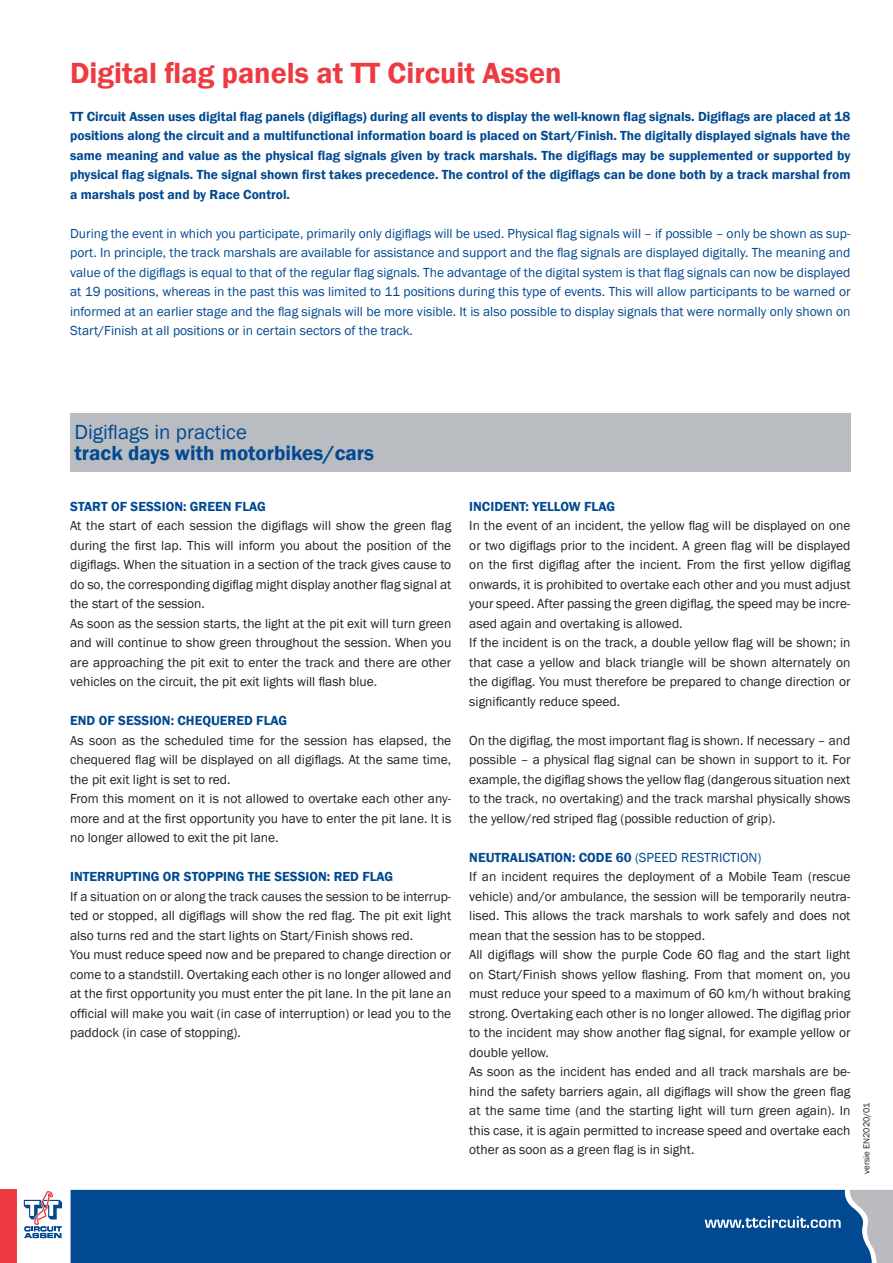
<style>
.page{position:relative;width:893px;height:1263px;background:#fff}
.page>*{position:absolute;margin:0;border:0;box-sizing:border-box;transform-origin:0 0}
.t1{font:600 30px "Franklin Gothic";color:#ee3a41}
.t2{font:600 21px "Franklin Gothic";color:#014990}
.t3{font:21px "Franklin Gothic";color:#014990}
.t4{font:13.5px/19.5px "Franklin Gothic";color:#231f20;text-align:justify}
.t5{font:13.5px/19.5px "Franklin Gothic";color:#014990;text-align:justify}
.t6{font:600 13.5px/19.5px "Franklin Gothic";color:#014990;text-align:justify}
.t7{font:9px "Franklin Gothic";color:#231f20}
.s1{font-weight:400}
</style>
<div class="page">
<svg style="left:24px;top:1191px;width:38px;height:47px"></svg>
<div style="left:0;top:1190px;width:16px;height:73px;background:#ee3a41"></div>
<div style="left:71px;top:1190px;width:777px;height:73px;background:#014990"></div>
<svg style="left:848px;top:1190px;width:45px;height:73px;background:#8da2b8"></svg>
<svg style="left:705px;top:1216px;width:136px;height:12px"></svg>
<div style="left:70px;top:413px;width:780px;height:59px;background:#b9bdc2"></div>
<p class="t1" style="left:70px;top:55px;width:493px">Digital flag panels at TT Circuit Assen</p>
<p class="t6" style="left:70px;top:106px;width:782px">TT Circuit Assen uses digital flag panels (digiflags) during all events to display the well-known flag signals. Digiflags are placed at 18 positions along the circuit and a multifunctional information board is placed on Start/Finish. The digitally displayed signals have the same meaning and value as the physical flag signals given by track marshals. The digiflags may be supplemented or supported by physical flag signals. The signal shown first takes precedence. The control of the digiflags can be done both by a track marshal from a marshals post and by Race Control.</p>
<p class="t5" style="left:70px;top:224px;width:782px">During the event in which you participate, primarily only digiflags will be used. Physical flag signals will – if possible – only be shown as sup&shy;port. In principle, the track marshals are available for assistance and support and the flag signals are displayed digitally. The meaning and value of the digiflags is equal to that of the regular flag signals. The advantage of the digital system is that flag signals can now be displayed at 19 positions, whereas in the past this was limited to 11 positions during this type of events. This will allow participants to be warned or informed at an earlier stage and the flag signals will be more visible. It is also possible to display signals that were normally only shown on Start/Finish at all positions or in certain sectors of the track.</p>
<p class="t3" style="left:74px;top:419px;width:174px">Digiflags in practice</p>
<p class="t2" style="left:74px;top:440px;width:301px">track days with motorbikes/cars</p>
<p class="t6" style="left:70px;top:496px;width:197px">START OF SESSION: GREEN FLAG</p>
<p class="t4" style="left:70px;top:516px;width:383px">At the start of each session the digiflags will show the green flag during the first lap. This will inform you about the position of the digiflags. When the situation in a section of the track gives cause to do so, the corresponding digiflag might display another flag signal at the start of the session.</p>
<p class="t4" style="left:70px;top:614px;width:383px">As soon as the session starts, the light at the pit exit will turn green and will continue to show green throughout the session. When you are approaching the pit exit to enter the track and there are other vehicles on the circuit, the pit exit lights will flash blue.</p>
<p class="t6" style="left:70px;top:711px;width:218px">END OF SESSION: CHEQUERED FLAG</p>
<p class="t4" style="left:70px;top:731px;width:383px">As soon as the scheduled time for the session has elapsed, the chequered flag will be displayed on all digiflags. At the same time, the pit exit light is set to red.</p>
<p class="t4" style="left:70px;top:789px;width:383px">From this moment on it is not allowed to overtake each other any&shy;more and at the first opportunity you have to enter the pit lane. It is no longer allowed to exit the pit lane.</p>
<p class="t6" style="left:70px;top:867px;width:325px">INTERRUPTING OR STOPPING THE SESSION: RED FLAG</p>
<p class="t4" style="left:70px;top:887px;width:383px">If a situation on or along the track causes the session to be interrup&shy;ted or stopped, all digiflags will show the red flag. The pit exit light also turns red and the start lights on Start/Finish shows red.</p>
<p class="t4" style="left:70px;top:945px;width:383px">You must reduce speed now and be prepared to change direction or come to a standstill. Overtaking each other is no longer allowed and at the first opportunity you must enter the pit lane. In the pit lane an official will make you wait (in case of interruption) or lead you to the paddock (in case of stopping).</p>
<p class="t6" style="left:469px;top:496px;width:147px">INCIDENT: YELLOW FLAG</p>
<p class="t4" style="left:469px;top:516px;width:383px">In the event of an incident, the yellow flag will be displayed on one or two digiflags prior to the incident. A green flag will be displayed on the first digiflag after the incient. From the first yellow digiflag onwards, it is prohibited to overtake each other and you must adjust your speed. After passing the green digiflag, the speed may be incre&shy;ased again and overtaking is allowed.</p>
<p class="t4" style="left:469px;top:633px;width:383px">If the incident is on the track, a double yellow flag will be shown; in that case a yellow and black triangle will be shown alternately on the digiflag. You must therefore be prepared to change direction or significantly reduce speed.</p>
<p class="t4" style="left:469px;top:731px;width:383px">On the digiflag, the most important flag is shown. If necessary – and possible – a physical flag signal can be shown in support to it. For example, the digiflag shows the yellow flag (dangerous situation next to the track, no overtaking) and the track marshal physically shows the yellow/red striped flag (possible reduction of grip).</p>
<p class="t6" style="left:469px;top:847px;width:294px">NEUTRALISATION: CODE 60 <span class="s1">(SPEED RESTRICTION)</span></p>
<p class="t4" style="left:469px;top:867px;width:383px">If an incident requires the deployment of a Mobile Team (rescue vehicle) and/or ambulance, the session will be temporarily neutra&shy;lised. This allows the track marshals to work safely and does not mean that the session has to be stopped.</p>
<p class="t4" style="left:469px;top:945px;width:383px">All digiflags will show the purple Code 60 flag and the start light on Start/Finish shows yellow flashing. From that moment on, you must reduce your speed to a maximum of 60 km/h without braking strong. Overtaking each other is no longer allowed. The digiflag prior to the incident may show another flag signal, for example yellow or double yellow.</p>
<p class="t4" style="left:469px;top:1062px;width:383px">As soon as the incident has ended and all track marshals are be&shy;hind the safety barriers again, all digiflags will show the green flag at the same time (and the starting light will turn green again). In this case, it is again permitted to increase speed and overtake each other as soon as a green flag is in sight.</p>
<p class="t7" style="left:861px;top:1174px;width:73px;rotate:-90deg">versie EN2020/01</p>
</div>
